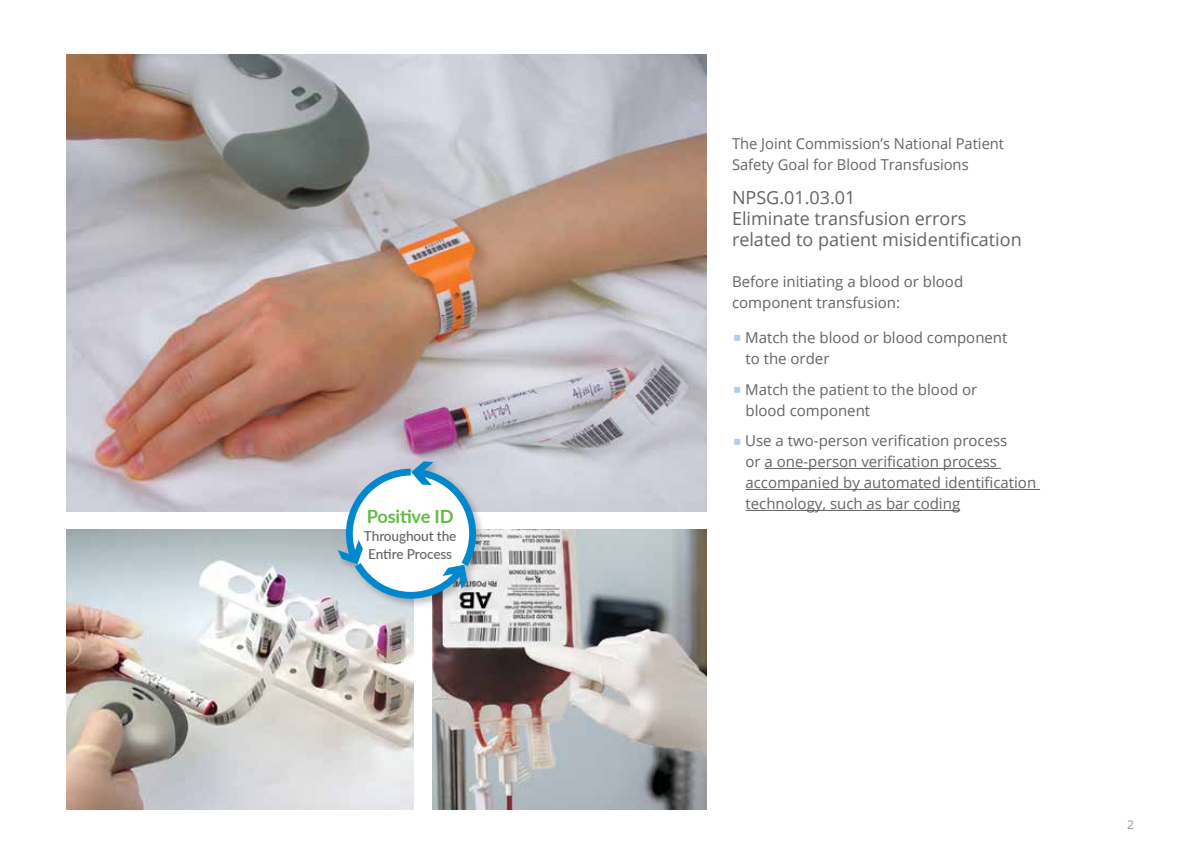
<style>
.page{position:relative;width:1188px;height:864px;background:#fff}
.page>*{position:absolute;margin:0;border:0;box-sizing:border-box;transform-origin:0 0}
.t1{font:700 18.3px "Lato";letter-spacing:-.01em;color:#62bb46}
.t2{font:18px/21px "Open Sans";color:#636466}
.t3{font:15px/21px "Open Sans";color:#636466}
.t4{font:500 13.65px/18.3px "Lato";letter-spacing:-.01em;color:#636466;text-align:center}
.t5{font:12px "Open Sans";color:#939598}
</style>
<div class="page">
<img style="left:66px;top:529px;width:348px;height:281px">
<img style="left:432px;top:529px;width:274px;height:281px">
<img style="left:66px;top:54px;width:640px;height:458px">
<div style="left:336px;top:459px;width:151px;height:150px;background:#000;opacity:.25"></div>
<svg style="left:338px;top:461px;width:139px;height:138px"></svg>
<hr style="left:765px;top:468px;width:236px;height:1px;background:#636466">
<hr style="left:746px;top:489px;width:294px;height:1px;background:#636466">
<hr style="left:746px;top:510px;width:214px;height:1px;background:#636466">
<p class="t1" style="left:367px;top:503px;width:88px">Positive ID</p>
<p class="t4" style="left:364px;top:526px;width:94px">Throughout the<br>Entire Process</p>
<p class="t3" style="left:732px;top:132px;width:274px">The Joint Commission’s National Patient<br>Safety Goal for Blood Transfusions</p>
<p class="t2" style="left:732px;top:187px;width:291px">NPSG.01.03.01<br>Eliminate transfusion errors related to patient misidentification</p>
<p class="t3" style="left:732px;top:271px;width:233px">Before initiating a blood or blood component transfusion:</p>
<p class="t3" style="left:745px;top:327px;width:264px">Match the blood or blood component to the order</p>
<p class="t3" style="left:745px;top:378px;width:234px">Match the patient to the blood or blood component</p>
<p class="t3" style="left:745px;top:430px;width:293px">Use a two-person verification process<br>or a one-person verification process accompanied by automated identification technology, such as bar coding</p>
<p class="t5" style="left:1127px;top:817px;width:8px">2</p>
</div>
